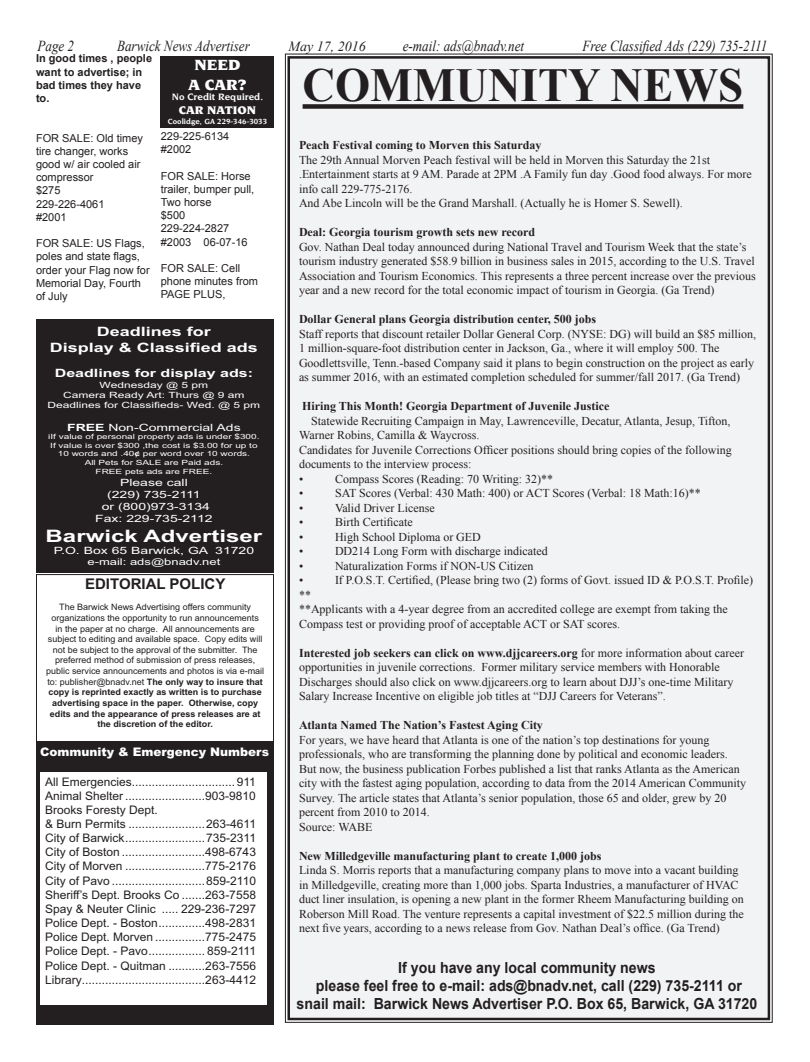
<style>
.page{position:relative;width:810px;height:1062px;background:#fff}
.page>*{position:absolute;margin:0;border:0;box-sizing:border-box;transform-origin:0 0}
.t1{font:700 47.3px "Times New Roman";color:#231f20;scale:.95 1}
.t2{font:700 17.2px "Arial";color:#fff;scale:1.4 1}
.t3{font:900 16px/19.2px "Novarese";color:#fff;text-align:center}
.t4{font:700 15.3px/18px "Arial";color:#231f20;text-align:center;scale:.93 1}
.t5{font:italic 15.2px "Times New Roman";color:#231f20;scale:.86 1}
.t6{font:700 14.8px "Arial";color:#231f20}
.t7{font:italic 14px "Times New Roman";color:#231f20}
.t8{font:700 12.9px/15.5px "Arial";color:#fff;text-align:center;scale:1.4 1}
.t9{font:12px/14.5px "Times New Roman";color:#231f20}
.t10{font:700 12px "Times New Roman";color:#231f20}
.t11{font:900 12px "Novarese";color:#fff}
.t12{font:11.8px/14.2px "Arial";color:#231f20}
.t13{font:900 11.8px "Arial";color:#fff}
.t14{font:700 11.5px "Arial";color:#fff;scale:1.4 1}
.t15{font:11px/13.2px "Arial";color:#231f20}
.t16{font:700 11px/13.2px "Arial";color:#231f20}
.t17{font:10px/12px "Arial";color:#fff;text-align:center;scale:1.4 1}
.t18{font:700 10px "Novarese";color:#fff}
.t19{font:9.3px "Arial";color:#fff;scale:1.4 1}
.t20{font:8.9px/10.6px "Arial";color:#231f20;text-align:center}
.t21{font:8.6px/10.3px "Arial";color:#fff;text-align:center;scale:1.4 1}
.t22{font:700 8px "Novarese";color:#fff}
.t23{font:7.2px/8.6px "Arial";color:#fff;text-align:center;scale:1.4 1}
.s1{font-weight:700}
</style>
<div class="page">
<div style="left:36px;top:319px;width:238px;height:254px;background:#231f20"></div>
<div style="left:36px;top:741px;width:238px;height:283px;background:#231f20"></div>
<div style="left:40px;top:772px;width:227px;height:233px;background:#fff"></div>
<div style="left:36px;top:574px;width:238px;height:169px;border:1px solid #231f20"></div>
<div style="left:285px;top:53px;width:488px;height:970px;background:#f2f3f4"></div>
<div style="left:303px;top:104px;width:440px;height:5px;background:#231f20"></div>
<div style="left:160px;top:56px;width:114px;height:72px;background:#231f20"></div>
<svg style="left:284px;top:708px;width:23px;height:12px"></svg>
<p class="t5" style="left:38px;top:36px;width:44px">Page 2</p>
<p class="t5" style="left:117px;top:36px;width:156px">Barwick News Advertiser</p>
<p class="t7" style="left:288px;top:37px;width:79px">May 17, 2016</p>
<p class="t5" style="left:403px;top:36px;width:143px">e-mail: ads@bnadv.net</p>
<p class="t5" style="left:583px;top:36px;width:216px">Free Classified Ads (229) 735-2111</p>
<p class="t16" style="left:36px;top:52px;width:118px">In good times , people want to advertise; in bad times they have to.</p>
<p class="t15" style="left:36px;top:131px;width:108px">FOR SALE: Old timey tire changer, works good w/ air cooled air compressor<br>$275<br>229-226-4061<br>#2001</p>
<p class="t15" style="left:36px;top:237px;width:115px">FOR SALE: US Flags, poles and state flags, order your Flag now for<br>Memorial Day, Fourth of July</p>
<p class="t3" style="left:188px;top:56px;width:60px">NEED<br>A CAR?</p>
<p class="t18" style="left:172px;top:91px;width:93px">No Credit Required.</p>
<p class="t11" style="left:179px;top:103px;width:79px">CAR NATION</p>
<p class="t22" style="left:168px;top:117px;width:101px">Coolidge, GA 229-346-3033</p>
<p class="t1" style="left:303px;top:53px;width:465px">COMMUNITY NEWS</p>
<p class="t15" style="left:161px;top:130px;width:70px">229-225-6134 #2002</p>
<p class="t15" style="left:161px;top:169px;width:95px">FOR SALE: Horse trailer, bumper pull,<br>Two horse<br>$500<br>229-224-2827 #2003 06-07-16</p>
<p class="t15" style="left:161px;top:262px;width:99px">FOR SALE: Cell phone minutes from<br>PAGE PLUS,</p>
<p class="t9" style="left:299px;top:138px;width:454px"><span class="s1">Peach Festival coming to Morven this Saturday<br></span>The 29th Annual Morven Peach festival will be held in Morven this Saturday the 21st .Entertainment starts at 9 AM. Parade at 2PM .A Family fun day .Good food always. For more info call 229-775-2176.<br>And Abe Lincoln will be the Grand Marshall. (Actually he is Homer S. Sewell).</p>
<p class="t9" style="left:299px;top:225px;width:458px"><span class="s1">Deal: Georgia tourism growth sets new record<br></span>Gov. Nathan Deal today announced during National Travel and Tourism Week that the state’s tourism industry generated $58.9 billion in business sales in 2015, according to the U.S. Travel Association and Tourism Economics. This represents a three percent increase over the previous year and a new record for the total economic impact of tourism in Georgia. (Ga Trend)</p>
<p class="t9" style="left:299px;top:312px;width:459px"><span class="s1">Dollar General plans Georgia distribution center, 500 jobs<br></span>Staff reports that discount retailer Dollar General Corp. (NYSE: DG) will build an $85 million, 1 million-square-foot distribution center in Jackson, Ga., where it will employ 500. The Goodlettsville, Tenn.-based Company said it plans to begin construction on the project as early as summer 2016, with an estimated completion scheduled for summer/fall 2017. (Ga Trend)</p>
<p class="t10" style="left:302px;top:398px;width:309px">Hiring This Month! Georgia Department of Juvenile Justice</p>
<p class="t9" style="left:311px;top:413px;width:421px">Statewide Recruiting Campaign in May, Lawrenceville, Decatur, Atlanta, Jesup, Tifton,</p>
<p class="t9" style="left:299px;top:428px;width:182px">Warner Robins, Camilla &amp; Waycross.</p>
<p class="t9" style="left:299px;top:442px;width:434px">Candidates for Juvenile Corrections Officer positions should bring copies of the following</p>
<p class="t9" style="left:299px;top:457px;width:174px">documents to the interview process:</p>
<p class="t9" style="left:299px;top:471px;width:6px">•</p>
<p class="t9" style="left:335px;top:471px;width:220px">Compass Scores (Reading: 70 Writing: 32)**</p>
<p class="t9" style="left:299px;top:486px;width:6px">•</p>
<p class="t9" style="left:335px;top:486px;width:367px">SAT Scores (Verbal: 430 Math: 400) or ACT Scores (Verbal: 18 Math:16)**</p>
<p class="t9" style="left:299px;top:500px;width:6px">•</p>
<p class="t9" style="left:335px;top:500px;width:101px">Valid Driver License</p>
<p class="t9" style="left:299px;top:515px;width:6px">•</p>
<p class="t9" style="left:335px;top:515px;width:79px">Birth Certificate</p>
<p class="t9" style="left:299px;top:529px;width:6px">•</p>
<p class="t9" style="left:335px;top:529px;width:147px">High School Diploma or GED</p>
<p class="t9" style="left:299px;top:544px;width:6px">•</p>
<p class="t9" style="left:335px;top:544px;width:214px">DD214 Long Form with discharge indicated</p>
<p class="t9" style="left:299px;top:558px;width:6px">•</p>
<p class="t9" style="left:335px;top:558px;width:200px">Naturalization Forms if NON-US Citizen</p>
<p class="t9" style="left:299px;top:573px;width:6px">•</p>
<p class="t9" style="left:335px;top:573px;width:420px">If P.O.S.T. Certified, (Please bring two (2) forms of Govt. issued ID &amp; P.O.S.T. Profile)</p>
<p class="t9" style="left:299px;top:587px;width:430px">**<br>**Applicants with a 4-year degree from an accredited college are exempt from taking the<br>Compass test or providing proof of acceptable ACT or SAT scores.</p>
<p class="t9" style="left:299px;top:645px;width:447px"><span class="s1">Interested job seekers can click on www.djjcareers.org</span> for more information about career opportunities in juvenile corrections. Former military service members with Honorable Discharges should also click on www.djjcareers.org to learn about DJJ’s one-time Military Salary Increase Incentive on eligible job titles at “DJJ Careers for Veterans”.</p>
<p class="t9" style="left:299px;top:718px;width:449px"><span class="s1">Atlanta Named The Nation’s Fastest Aging City<br></span>For years, we have heard that Atlanta is one of the nation’s top destinations for young professionals, who are transforming the planning done by political and economic leaders.<br>But now, the business publication Forbes published a list that ranks Atlanta as the American city with the fastest aging population, according to data from the 2014 American Community Survey. The article states that Atlanta’s senior population, those 65 and older, grew by 20 percent from 2010 to 2014.<br>Source: WABE</p>
<p class="t9" style="left:299px;top:848px;width:446px"><span class="s1">New Milledgeville manufacturing plant to create 1,000 jobs<br></span>Linda S. Morris reports that a manufacturing company plans to move into a vacant building in Milledgeville, creating more than 1,000 jobs. Sparta Industries, a manufacturer of HVAC duct liner insulation, is opening a new plant in the former Rheem Manufacturing building on Roberson Mill Road. The venture represents a capital investment of $22.5 million during the next five years, according to a news release from Gov. Nathan Deal’s office. (Ga Trend)</p>
<p class="t8" style="left:50px;top:324px;width:150px">Deadlines for<br>Display &amp; Classified ads</p>
<p class="t14" style="left:55px;top:366px;width:143px">Deadlines for display ads:</p>
<p class="t21" style="left:48px;top:380px;width:153px">Wednesday @ 5 pm<br>Camera Ready Art: Thurs @ 9 am<br>Deadlines for Classifieds- Wed. @ 5 pm</p>
<p class="t17" style="left:67px;top:421px;width:125px"><span class="s1">FREE</span> Non-Commercial Ads</p>
<p class="t23" style="left:48px;top:432px;width:152px">iIf value of personal property ads is under $300.<br>If value is over $300 ,the cost is $3.00 for up to 10 words and .40<span class="s1">¢</span> per word over 10 words.<br>All Pets for SALE are Paid ads.<br>FREE pets ads are FREE.</p>
<p class="t17" style="left:95px;top:476px;width:85px">Please call<br>(229) 735-2111<br>or (800)973-3134<br>Fax: 229-735-2112</p>
<p class="t2" style="left:46px;top:525px;width:156px">Barwick Advertiser</p>
<p class="t17" style="left:54px;top:545px;width:145px">P.O. Box 65 Barwick, GA 31720</p>
<p class="t19" style="left:87px;top:556px;width:96px">e-mail: ads@bnadv.net</p>
<p class="t6" style="left:85px;top:574px;width:142px">EDITORIAL POLICY</p>
<p class="t20" style="left:46px;top:602px;width:220px">The Barwick News Advertising offers community organizations the opportunity to run announcements<br>in the paper at no charge. All announcements are subject to editing and available space. Copy edits will not be subject to the approval of the submitter. The preferred method of submission of press releases, public service announcements and photos is via e-mail to: publisher@bnadv.net <span class="s1">The only way to insure that copy is reprinted exactly as written is to purchase advertising space in the paper. Otherwise, copy edits and the appearance of press releases are at the discretion of the editor.</span></p>
<p class="t13" style="left:40px;top:744px;width:231px">Community &amp; Emergency Numbers</p>
<p class="t12" style="left:45px;top:774px;width:213px">All Emergencies............................... 911<br>Animal Shelter ........................903-9810<br>Brooks Foresty Dept.<br>&amp; Burn Permits .......................263-4611<br>City of Barwick ........................735-2311<br>City of Boston .........................498-6743<br>City of Morven ........................775-2176<br>City of Pavo ............................859-2110<br>Sheriff’s Dept. Brooks Co .......263-7558<br>Spay &amp; Neuter Clinic ..... 229-236-7297<br>Police Dept. - Boston ..............498-2831<br>Police Dept. Morven ...............775-2475<br>Police Dept. - Pavo ................. 859-2111<br>Police Dept. - Quitman ...........263-7556<br>Library.....................................263-4412</p>
<p class="t4" style="left:297px;top:959px;width:497px">If you have any local community news<br>please feel free to e-mail: ads@bnadv.net, call (229) 735-2111 or snail mail: Barwick News Advertiser P.O. Box 65, Barwick, GA 31720</p>
</div>
